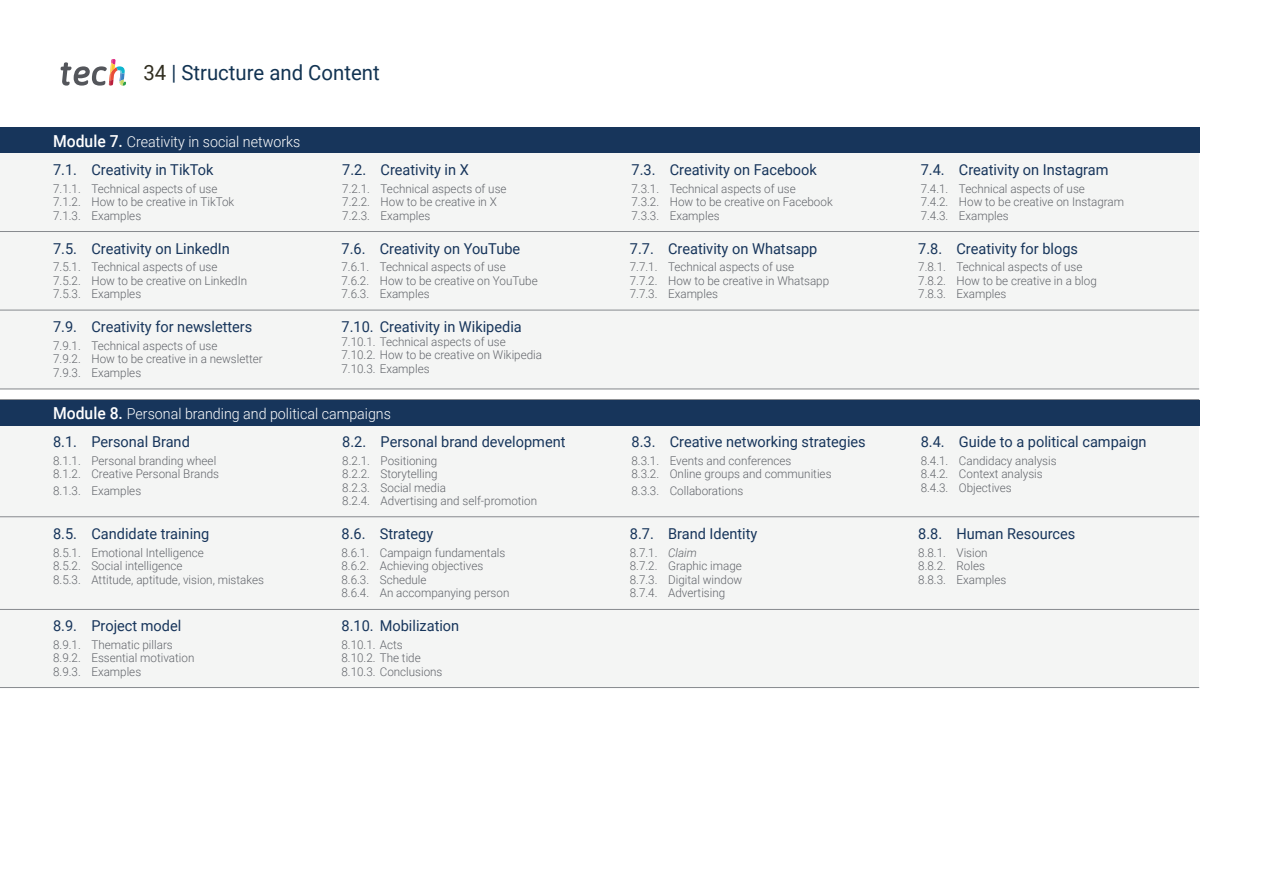
<style>
.page{position:relative;width:1263px;height:893px;background:#fff}
.page>*{position:absolute;margin:0;border:0;box-sizing:border-box;transform-origin:0 0}
.t1{font:21px "Roboto";color:#123352}
.t2{font:15px "Roboto";color:#17355b}
.t3{font:300 15px "Roboto";color:#fff;scale:.95 1}
.t4{font:300 12px/13.5px "Roboto";color:#61646a}
.s1{color:#312e20}
.s2{font-weight:500;font-size:16.5px}
.s3{font-style:italic}
</style>
<div class="page">
<div style="left:0;top:153px;width:1199px;height:236px;background:#f4f5f4"></div>
<div style="left:0;top:128px;width:1199px;height:25px;background:#17355b"></div>
<hr style="left:0;top:231px;width:1199px;height:1px;background:#878a8e">
<hr style="left:0;top:310px;width:1199px;height:1px;background:#878a8e">
<hr style="left:0;top:399px;width:1199px;height:1px;background:#878a8e">
<div style="left:0;top:425px;width:1199px;height:262px;background:#f4f5f4"></div>
<div style="left:0;top:400px;width:1199px;height:25px;background:#17355b"></div>
<hr style="left:0;top:516px;width:1199px;height:1px;background:#878a8e">
<hr style="left:0;top:687px;width:1199px;height:1px;background:#878a8e">
<hr style="left:0;top:609px;width:1199px;height:1px;background:#878a8e">
<hr style="left:0;top:389px;width:1199px;height:1px;background:#878a8e">
<svg style="left:61px;top:59px;width:65px;height:27px"></svg>
<h1 class="t1" style="left:144px;top:57px;width:238px"><span class="s1">34</span> | Structure and Content</h1>
<p class="t3" style="left:53px;top:131px;width:262px"><span class="s2">Module 7.</span> Creativity in social networks</p>
<p class="t2" style="left:53px;top:159px;width:162px">7.1. Creativity in TikTok</p>
<p class="t4" style="left:53px;top:181px;width:183px">7.1.1. Technical aspects of use<br>7.1.2. How to be creative in TikTok<br>7.1.3. Examples</p>
<p class="t2" style="left:53px;top:238px;width:178px">7.5. Creativity on LinkedIn</p>
<p class="t4" style="left:53px;top:260px;width:196px">7.5.1. Technical aspects of use<br>7.5.2. How to be creative on LinkedIn<br>7.5.3. Examples</p>
<p class="t2" style="left:53px;top:316px;width:201px">7.9. Creativity for newsletters</p>
<p class="t4" style="left:53px;top:338px;width:211px">7.9.1. Technical aspects of use<br>7.9.2. How to be creative in a newsletter<br>7.9.3. Examples</p>
<p class="t2" style="left:342px;top:159px;width:128px">7.2. Creativity in X</p>
<p class="t4" style="left:342px;top:181px;width:166px">7.2.1. Technical aspects of use<br>7.2.2. How to be creative in X<br>7.2.3. Examples</p>
<p class="t2" style="left:341px;top:238px;width:180px">7.6. Creativity on YouTube</p>
<p class="t4" style="left:341px;top:260px;width:198px">7.6.1. Technical aspects of use<br>7.6.2. How to be creative on YouTube<br>7.6.3. Examples</p>
<p class="t2" style="left:341px;top:316px;width:182px">7.10. Creativity in Wikipedia</p>
<p class="t4" style="left:341px;top:334px;width:202px">7.10.1. Technical aspects of use<br>7.10.2. How to be creative on Wikipedia<br>7.10.3. Examples</p>
<p class="t3" style="left:53px;top:403px;width:357px"><span class="s2">Module 8.</span> Personal branding and political campaigns</p>
<p class="t2" style="left:53px;top:431px;width:138px">8.1. Personal Brand</p>
<p class="t4" style="left:53px;top:453px;width:167px">8.1.1. Personal branding wheel<br>8.1.2. Creative Personal Brands</p>
<p class="t4" style="left:53px;top:483px;width:90px">8.1.3. Examples</p>
<p class="t2" style="left:53px;top:523px;width:158px">8.5. Candidate training</p>
<p class="t4" style="left:53px;top:545px;width:212px">8.5.1. Emotional Intelligence<br>8.5.2. Social intelligence<br>8.5.3. Attitude, aptitude, vision, mistakes</p>
<p class="t2" style="left:53px;top:615px;width:130px">8.9. Project model</p>
<p class="t4" style="left:53px;top:637px;width:143px">8.9.1. Thematic pillars<br>8.9.2. Essential motivation<br>8.9.3. Examples</p>
<p class="t2" style="left:342px;top:431px;width:225px">8.2. Personal brand development</p>
<p class="t4" style="left:342px;top:453px;width:196px">8.2.1. Positioning<br>8.2.2. Storytelling<br>8.2.3. Social media<br>8.2.4. Advertising and self-promotion</p>
<p class="t2" style="left:341px;top:523px;width:93px">8.6. Strategy</p>
<p class="t4" style="left:341px;top:545px;width:169px">8.6.1. Campaign fundamentals<br>8.6.2. Achieving objectives<br>8.6.3. Schedule<br>8.6.4. An accompanying person</p>
<p class="t2" style="left:341px;top:615px;width:119px">8.10. Mobilization</p>
<p class="t4" style="left:341px;top:637px;width:103px">8.10.1. Acts<br>8.10.2. The tide<br>8.10.3. Conclusions</p>
<p class="t2" style="left:631px;top:159px;width:187px">7.3. Creativity on Facebook</p>
<p class="t4" style="left:631px;top:181px;width:203px">7.3.1. Technical aspects of use<br>7.3.2. How to be creative on Facebook<br>7.3.3. Examples</p>
<p class="t2" style="left:630px;top:238px;width:189px">7.7. Creativity on Whatsapp</p>
<p class="t4" style="left:630px;top:260px;width:201px">7.7.1. Technical aspects of use<br>7.7.2. How to be creative in Whatsapp<br>7.7.3. Examples</p>
<p class="t2" style="left:921px;top:159px;width:189px">7.4. Creativity on Instagram</p>
<p class="t4" style="left:921px;top:181px;width:205px">7.4.1. Technical aspects of use<br>7.4.2. How to be creative on Instagram<br>7.4.3. Examples</p>
<p class="t2" style="left:918px;top:238px;width:161px">7.8. Creativity for blogs</p>
<p class="t4" style="left:918px;top:260px;width:180px">7.8.1. Technical aspects of use<br>7.8.2. How to be creative in a blog<br>7.8.3. Examples</p>
<p class="t2" style="left:631px;top:431px;width:236px">8.3. Creative networking strategies</p>
<p class="t4" style="left:631px;top:453px;width:202px">8.3.1. Events and conferences<br>8.3.2. Online groups and communities</p>
<p class="t4" style="left:631px;top:483px;width:113px">8.3.3. Collaborations</p>
<p class="t2" style="left:630px;top:523px;width:129px">8.7. Brand Identity</p>
<p class="t4" style="left:630px;top:545px;width:114px">8.7.1. <span class="s3">Claim<br></span>8.7.2. Graphic image<br>8.7.3. Digital window<br>8.7.4. Advertising</p>
<p class="t2" style="left:921px;top:431px;width:227px">8.4. Guide to a political campaign</p>
<p class="t4" style="left:921px;top:453px;width:137px">8.4.1. Candidacy analysis<br>8.4.2. Context analysis<br>8.4.3. Objectives</p>
<p class="t2" style="left:918px;top:523px;width:159px">8.8. Human Resources</p>
<p class="t4" style="left:918px;top:545px;width:90px">8.8.1. Vision<br>8.8.2. Roles<br>8.8.3. Examples</p>
</div>
